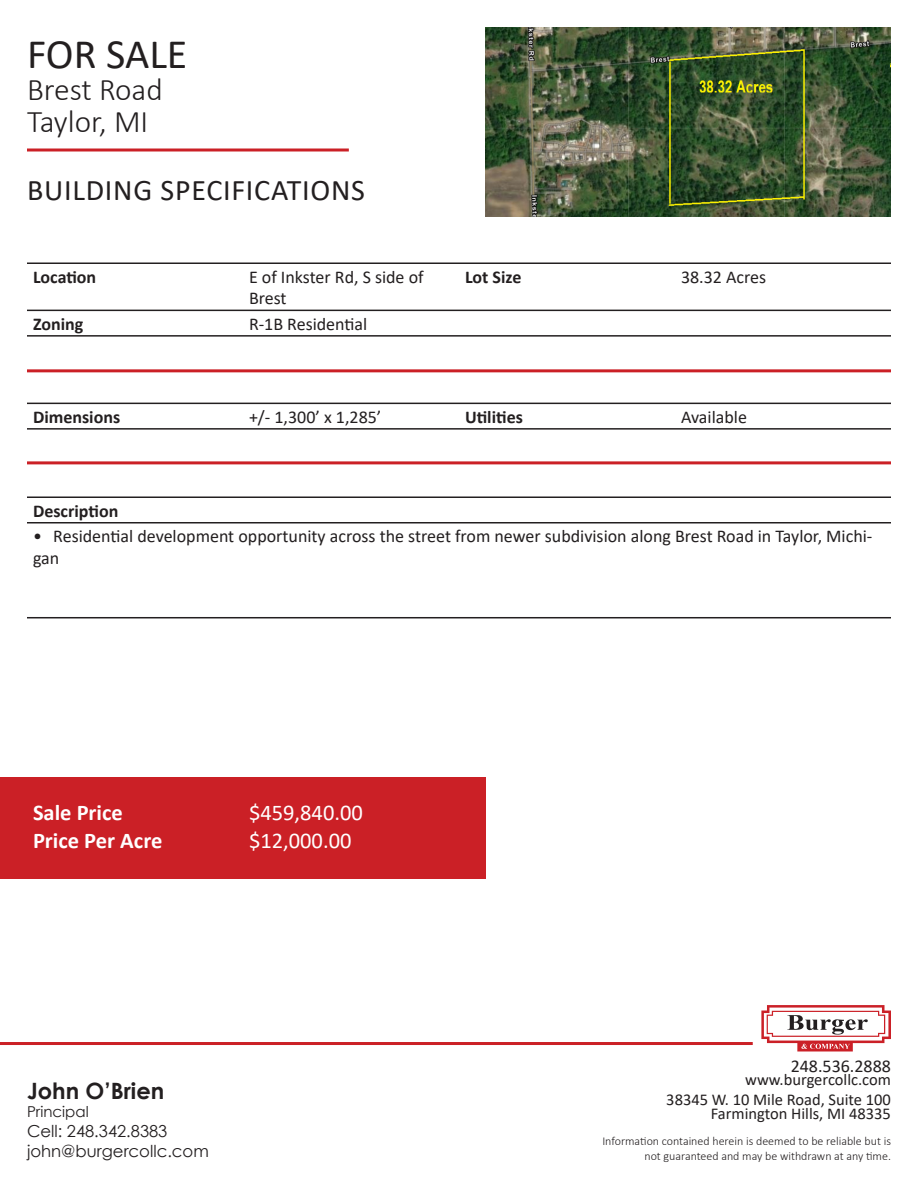
<style>
.page{position:relative;width:918px;height:1188px;background:#fff}
.page>*{position:absolute;margin:0;border:0;box-sizing:border-box;transform-origin:0 0}
.t1{font:42px "Calibri";color:#231f20}
.t2{font:300 31.5px/32.2px "Calibri";color:#231f20}
.t3{font:30px "Calibri";letter-spacing:.025em;color:#231f20}
.t4{font:700 22.5px "Calibri";color:#fff}
.t5{font:22.5px "Calibri";color:#fff}
.t6{font:700 22.5px "Century Gothic";color:#231f20}
.t7{font:18px/21.6px "Calibri";color:#231f20}
.t8{font:700 18px "Calibri";color:#231f20}
.t9{font:16.5px/19.8px "Calibri";color:#231f20;text-align:right}
.t10{font:16.5px/19.8px "Century Gothic";color:#231f20}
.t11{font:15px "Century Gothic";color:#231f20}
.t12{font:300 12px/14.4px "Calibri";color:#231f20;text-align:right}
</style>
<div class="page">
<hr style="left:0;top:1042px;width:753px;height:3px;background:#cb2026">
<svg style="left:761px;top:1005px;width:130px;height:46px"></svg>
<svg style="left:27px;top:148px;width:322px;height:4px"></svg>
<img style="left:486px;top:27px;width:405px;height:189px">
<hr style="left:27px;top:262px;width:216px;height:2px;background:#231f20">
<hr style="left:243px;top:262px;width:216px;height:2px;background:#231f20">
<hr style="left:459px;top:262px;width:216px;height:2px;background:#231f20">
<hr style="left:675px;top:262px;width:216px;height:2px;background:#231f20">
<hr style="left:27px;top:310px;width:216px;height:1px;background:#231f20">
<hr style="left:243px;top:310px;width:216px;height:1px;background:#231f20">
<hr style="left:459px;top:310px;width:216px;height:1px;background:#231f20">
<hr style="left:675px;top:310px;width:216px;height:1px;background:#231f20">
<hr style="left:27px;top:335px;width:216px;height:2px;background:#231f20">
<hr style="left:243px;top:335px;width:216px;height:2px;background:#231f20">
<hr style="left:459px;top:335px;width:216px;height:2px;background:#231f20">
<hr style="left:675px;top:335px;width:216px;height:2px;background:#231f20">
<hr style="left:27px;top:496px;width:864px;height:2px;background:#231f20">
<hr style="left:27px;top:522px;width:864px;height:2px;background:#231f20">
<hr style="left:27px;top:617px;width:864px;height:1px;background:#231f20">
<hr style="left:27px;top:403px;width:216px;height:1px;background:#231f20">
<hr style="left:243px;top:403px;width:216px;height:1px;background:#231f20">
<hr style="left:459px;top:403px;width:216px;height:1px;background:#231f20">
<hr style="left:675px;top:403px;width:216px;height:1px;background:#231f20">
<hr style="left:27px;top:428px;width:216px;height:2px;background:#231f20">
<hr style="left:243px;top:428px;width:216px;height:2px;background:#231f20">
<hr style="left:459px;top:428px;width:216px;height:2px;background:#231f20">
<hr style="left:675px;top:428px;width:216px;height:2px;background:#231f20">
<div style="left:0;top:778px;width:486px;height:101px;background:#cb2026"></div>
<hr style="left:27px;top:369px;width:864px;height:3px;background:#cb2026">
<hr style="left:27px;top:461px;width:864px;height:3px;background:#cb2026">
<h1 class="t1" style="left:27px;top:24px;width:162px">FOR SALE</h1>
<h2 class="t2" style="left:27px;top:73px;width:137px">Brest Road<br>Taylor, MI</h2>
<p class="t3" style="left:27px;top:169px;width:339px">BUILDING SPECIFICATIONS</p>
<p class="t8" style="left:33px;top:264px;width:65px">Location</p>
<p class="t7" style="left:249px;top:266px;width:176px">E of Inkster Rd, S side of<br>Brest</p>
<p class="t8" style="left:465px;top:264px;width:58px">Lot Size</p>
<p class="t7" style="left:681px;top:266px;width:87px">38.32 Acres</p>
<p class="t8" style="left:33px;top:311px;width:52px">Zoning</p>
<p class="t7" style="left:249px;top:313px;width:120px">R-1B Residential</p>
<p class="t8" style="left:33px;top:404px;width:89px">Dimensions</p>
<p class="t7" style="left:249px;top:406px;width:134px">+/- 1,300’ x 1,285’</p>
<p class="t8" style="left:465px;top:404px;width:59px">Utilities</p>
<p class="t7" style="left:681px;top:406px;width:67px">Available</p>
<p class="t8" style="left:33px;top:498px;width:87px">Description</p>
<p class="t7" style="left:33px;top:525px;width:841px">• Residential development opportunity across the street from newer subdivision along Brest Road in Taylor, Michi&shy;gan</p>
<p class="t4" style="left:33px;top:796px;width:91px">Sale Price</p>
<p class="t5" style="left:249px;top:796px;width:115px">$459,840.00</p>
<p class="t4" style="left:33px;top:825px;width:131px">Price Per Acre</p>
<p class="t5" style="left:249px;top:825px;width:104px">$12,000.00</p>
<p class="t6" style="left:27px;top:1074px;width:139px">John O’Brien</p>
<p class="t11" style="left:27px;top:1101px;width:63px">Principal</p>
<p class="t10" style="left:27px;top:1121px;width:183px">Cell: 248.342.8383 john@burgercollc.com</p>
<p class="t7" style="left:791px;top:1054px;width:102px">248.536.2888</p>
<p class="t9" style="left:666px;top:1069px;width:226px">www.burgercollc.com<br>38345 W. 10 Mile Road, Suite 100</p>
<p class="t9" style="left:711px;top:1103px;width:182px">Farmington Hills, MI 48335</p>
<p class="t12" style="left:602px;top:1134px;width:290px">Information contained herein is deemed to be reliable but is not guaranteed and may be withdrawn at any time.</p>
</div>
